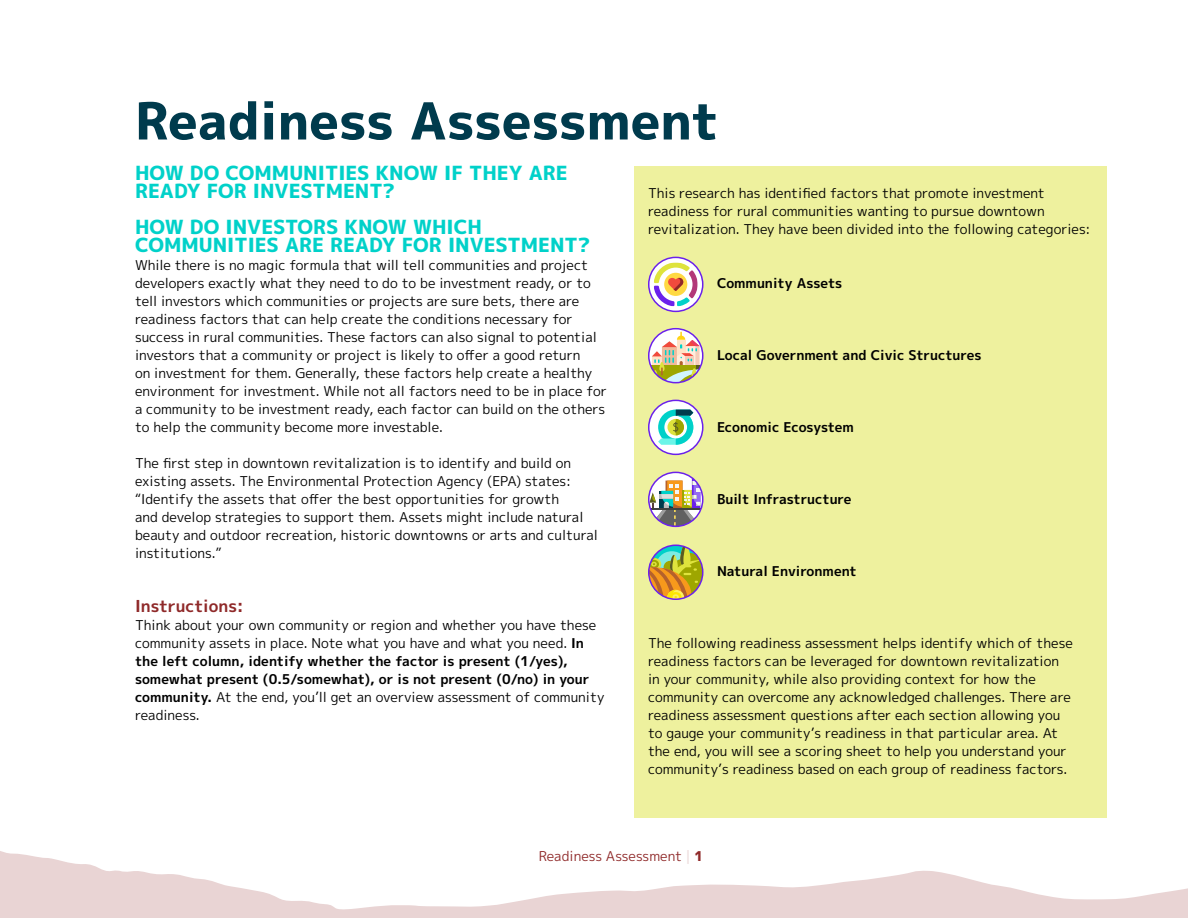
<style>
.page{position:relative;width:1188px;height:918px;background:#fff}
.page>*{position:absolute;margin:0;border:0;box-sizing:border-box;transform-origin:0 0}
.h1_section_titles{font:800 51px "Mplus 1 p";color:#003b4d}
.t1{font:800 19.5px/18px "Mplus 1 p";color:#00d1c9}
.t2{font:700 16.5px "Mplus 1 p";color:#8f2929}
.paragraph{font:13.5px/18px "Mplus 1 p";color:#000}
.paragraph-2{font:700 13.5px "Mplus 1 p";color:#000}
.t3{font:13.5px "Mplus 1 p";color:#8f2929}
.s1{font-weight:700}
.s2{color:#e9d4d4}
.s3{font-weight:800}
</style>
<div class="page">
<svg style="left:0;top:851px;width:1188px;height:67px"></svg>
<div style="left:634px;top:166px;width:473px;height:652px;background:#eef19e"></div>
<svg style="left:649px;top:257px;width:54px;height:54px"></svg>
<svg style="left:654px;top:262px;width:44px;height:44px;background:#dac1af"></svg>
<div style="left:648px;top:257px;width:56px;height:55px;border:2px solid #6b21eb;border-radius:50%"></div>
<svg style="left:652px;top:332px;width:49px;height:51px;background:#d6c8a1"></svg>
<div style="left:648px;top:328px;width:56px;height:55px;border:2px solid #6b21eb;border-radius:50%"></div>
<svg style="left:649px;top:400px;width:54px;height:54px"></svg>
<svg style="left:658px;top:410px;width:35px;height:35px"></svg>
<div style="left:648px;top:400px;width:56px;height:55px;border:2px solid #6b21eb;border-radius:50%"></div>
<hr style="left:649px;top:508px;width:52px;height:1px;background:#404240">
<svg style="left:649px;top:475px;width:51px;height:51px;background:#b6af9f"></svg>
<div style="left:648px;top:472px;width:56px;height:55px;border:2px solid #6b21eb;border-radius:50%"></div>
<svg style="left:649px;top:545px;width:54px;height:54px"></svg>
<div style="left:648px;top:545px;width:56px;height:55px;border:2px solid #6b21eb;border-radius:50%"></div>
<p class="h1_section_titles" style="left:135px;top:85px;width:585px">Readiness Assessment</p>
<p class="t1" style="left:135px;top:164px;width:434px">HOW DO COMMUNITIES KNOW IF THEY ARE<br>READY FOR INVESTMENT?</p>
<p class="t1" style="left:135px;top:218px;width:457px">HOW DO INVESTORS KNOW WHICH<br>COMMUNITIES ARE READY FOR INVESTMENT?</p>
<p class="paragraph" style="left:135px;top:256px;width:473px">While there is no magic formula that will tell communities and project developers exactly what they need to do to be investment ready, or to tell investors which communities or projects are sure bets, there are readiness factors that can help create the conditions necessary for success in rural communities. These factors can also signal to potential investors that a community or project is likely to offer a good return<br>on investment for them. Generally, these factors help create a healthy environment for investment. While not all factors need to be in place for a community to be investment ready, each factor can build on the others to help the community become more investable.</p>
<p class="paragraph" style="left:135px;top:454px;width:465px">The first step in downtown revitalization is to identify and build on existing assets. The Environmental Protection Agency (EPA) states: “Identify the assets that offer the best opportunities for growth<br>and develop strategies to support them. Assets might include natural beauty and outdoor recreation, historic downtowns or arts and cultural institutions.”</p>
<p class="paragraph" style="left:648px;top:184px;width:444px">This research has identified factors that promote investment readiness for rural communities wanting to pursue downtown revitalization. They have been divided into the following categories:</p>
<p class="paragraph-2" style="left:717px;top:273px;width:127px">Community Assets</p>
<p class="paragraph-2" style="left:717px;top:345px;width:266px">Local Government and Civic Structures</p>
<p class="paragraph-2" style="left:717px;top:417px;width:139px">Economic Ecosystem</p>
<p class="paragraph-2" style="left:717px;top:489px;width:136px">Built Infrastructure</p>
<p class="t2" style="left:135px;top:594px;width:110px">Instructions:</p>
<p class="paragraph" style="left:135px;top:616px;width:471px">Think about your own community or region and whether you have these community assets in place. Note what you have and what you need. <span class="s1">In the left column, identify whether the factor is present (1/yes), somewhat present (0.5/somewhat), or is not present (0/no) in your community.</span> At the end, you’ll get an overview assessment of community readiness.</p>
<p class="paragraph-2" style="left:717px;top:561px;width:141px">Natural Environment</p>
<p class="paragraph" style="left:648px;top:634px;width:426px">The following readiness assessment helps identify which of these readiness factors can be leveraged for downtown revitalization in your community, while also providing context for how the community can overcome any acknowledged challenges. There are readiness assessment questions after each section allowing you to gauge your community’s readiness in that particular area. At the end, you will see a scoring sheet to help you understand your community’s readiness based on each group of readiness factors.</p>
<p class="t3" style="left:539px;top:846px;width:166px">Readiness Assessment <span class="s2">|</span> <span class="s3">1</span></p>
</div>
